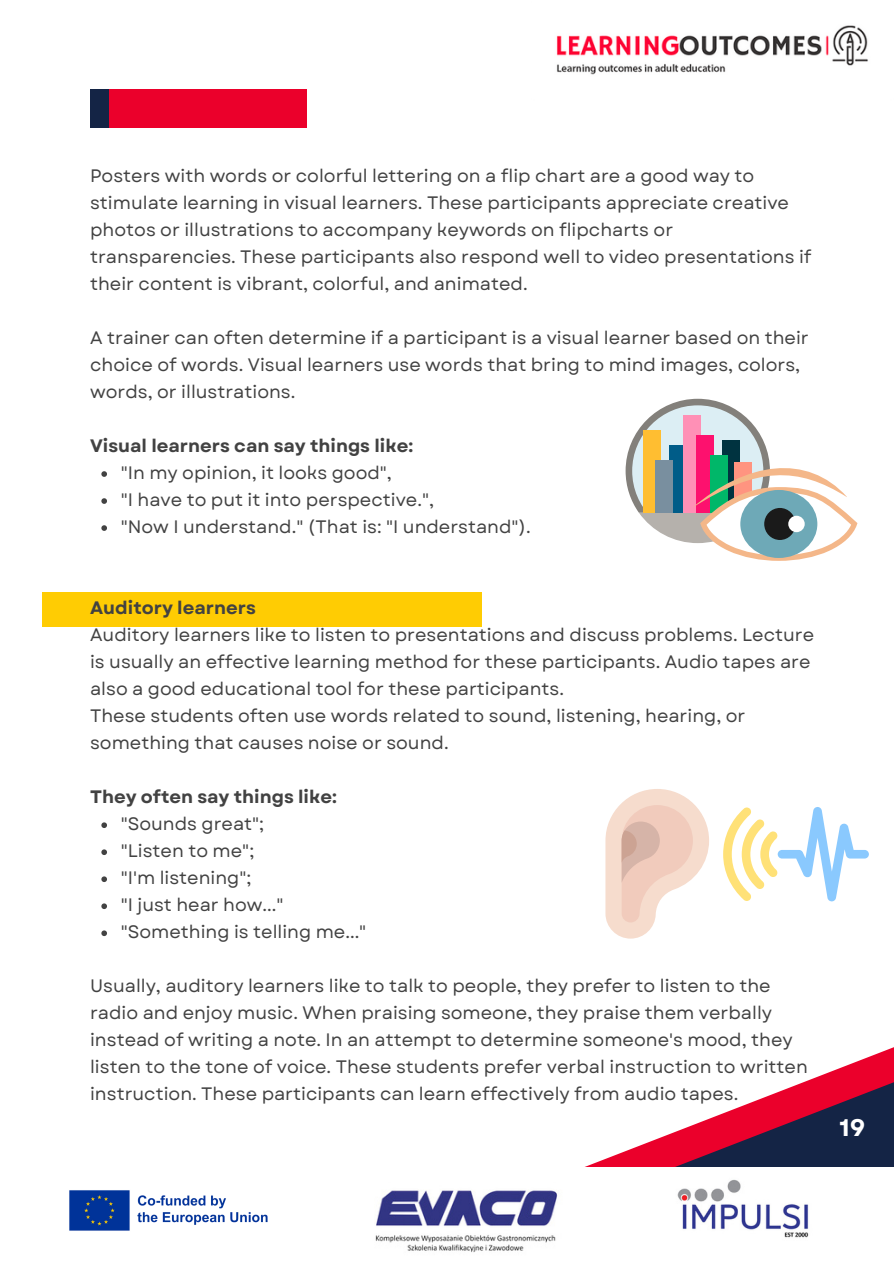
<style>
.page{position:relative;width:894px;height:1264px;background:#fff}
.page>*{position:absolute;margin:0;border:0;box-sizing:border-box;transform-origin:0 0}
.t1{font:700 24px "Garet";color:#fff}
.t2{font:18px/27px "Garet";color:#424242}
.t3{font:700 18px "Garet";color:#424242}
</style>
<div class="page">
<div style="left:90px;top:89px;width:25px;height:39px;background:#142445"></div>
<div style="left:109px;top:89px;width:198px;height:39px;background:#eb002b"></div>
<svg style="left:104px;top:936px;width:789px;height:195px"></svg>
<svg style="left:585px;top:1131px;width:308px;height:36px;background:#763a59"></svg>
<img style="left:375px;top:1190px;width:183px;height:62px">
<img style="left:677px;top:1179px;width:132px;height:59px">
<svg style="left:625px;top:399px;width:232px;height:162px"></svg>
<div style="left:788px;top:515px;width:16px;height:17px;background:#fff;border-radius:50%"></div>
<div style="left:42px;top:592px;width:439px;height:34px;background:#ffcc03"></div>
<svg style="left:101px;top:471px;width:6px;height:6px"></svg>
<svg style="left:101px;top:498px;width:6px;height:6px"></svg>
<svg style="left:101px;top:525px;width:6px;height:6px"></svg>
<svg style="left:101px;top:822px;width:6px;height:6px"></svg>
<svg style="left:101px;top:849px;width:6px;height:6px"></svg>
<svg style="left:101px;top:876px;width:6px;height:6px"></svg>
<svg style="left:101px;top:903px;width:6px;height:6px"></svg>
<svg style="left:101px;top:930px;width:6px;height:6px"></svg>
<svg style="left:605px;top:789px;width:104px;height:149px"></svg>
<svg style="left:723px;top:807px;width:145px;height:94px"></svg>
<img style="left:556px;top:25px;width:312px;height:50px">
<img style="left:69px;top:1190px;width:199px;height:41px">
<p class="t2" style="left:90px;top:162px;width:722px">Posters with words or colorful lettering on a flip chart are a good way to stimulate learning in visual learners. These participants appreciate creative photos or illustrations to accompany keywords on flipcharts or transparencies. These participants also respond well to video presentations if their content is vibrant, colorful, and animated.</p>
<h1 class="t2" style="left:90px;top:324px;width:720px">A trainer can often determine if a participant is a visual learner based on their choice of words. Visual learners use words that bring to mind images, colors, words, or illustrations.</h1>
<p class="t3" style="left:90px;top:433px;width:324px">Visual learners can say things like:</p>
<p class="t2" style="left:121px;top:459px;width:273px">"In my opinion, it looks good",</p>
<p class="t2" style="left:121px;top:486px;width:315px">"I have to put it into perspective.",</p>
<p class="t2" style="left:121px;top:513px;width:411px">"Now I understand." (That is: "I understand").</p>
<p class="t3" style="left:90px;top:595px;width:167px">Auditory learners</p>
<p class="t2" style="left:90px;top:621px;width:725px">Auditory learners like to listen to presentations and discuss problems. Lecture is usually an effective learning method for these participants. Audio tapes are also a good educational tool for these participants.</p>
<h1 class="t2" style="left:90px;top:702px;width:656px">These students often use words related to sound, listening, hearing, or something that causes noise or sound.</h1>
<p class="t3" style="left:90px;top:784px;width:248px">They often say things like:</p>
<p class="t2" style="left:121px;top:810px;width:145px">"Sounds great";</p>
<p class="t2" style="left:121px;top:837px;width:135px">"Listen to me";</p>
<p class="t2" style="left:121px;top:864px;width:132px">"I'm listening";</p>
<p class="t2" style="left:121px;top:891px;width:164px">"I just hear how..."</p>
<p class="t2" style="left:121px;top:918px;width:247px">"Something is telling me..."</p>
<p class="t2" style="left:90px;top:972px;width:719px">Usually, auditory learners like to talk to people, they prefer to listen to the radio and enjoy music. When praising someone, they praise them verbally instead of writing a note. In an attempt to determine someone's mood, they listen to the tone of voice. These students prefer verbal instruction to written instruction. These participants can learn effectively from audio tapes.</p>
<p class="t1" style="left:839px;top:1110px;width:27px">19</p>
</div>
